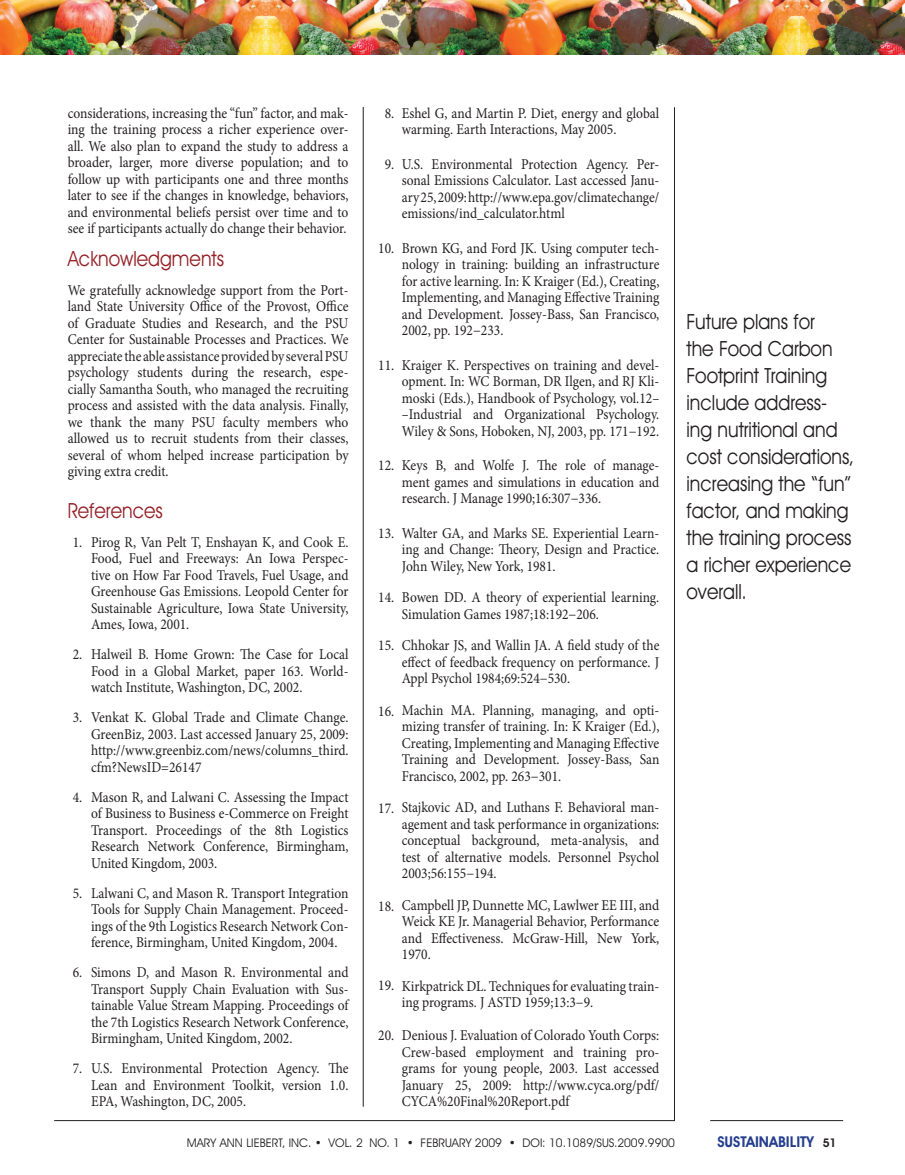
<style>
.page{position:relative;width:905px;height:1175px;background:#fff}
.page>*{position:absolute;margin:0;border:0;box-sizing:border-box;transform-origin:0 0}
.t1{font:21px/27px "Avant Garde IT Cby BT";color:#231f20;scale:.9 1}
.t2{font:21px "Avant Garde IT Cby BT";color:#952127;scale:.9 1}
.t3{font:15px/16.5px "Minion Pro";color:#231f20;text-align:justify;scale:.9 1}
.t4{font:600 15px "Avant Garde IT Cby BT";color:#253f8e}
.t5{font:12px "Avant Garde IT Cby BT";color:#231f20}
.s1{font-size:12px;color:#231f20}
</style>
<div class="page">
<hr style="left:674px;top:107px;width:1px;height:1014px;background:#231f20">
<hr style="left:54px;top:1120px;width:621px;height:1px;background:#231f20">
<hr style="left:710px;top:1120px;width:133px;height:1px;background:#231f20">
<hr style="left:363px;top:107px;width:1px;height:1000px;background:#231f20">
<img style="left:0;top:0;width:905px;height:54px">
<p class="t3" style="left:68px;top:105px;width:314px">considerations, increasing the “fun” factor, and mak&shy;ing the training process a richer experience over&shy;all. We also plan to expand the study to address a broader, larger, more diverse population; and to follow up with participants one and three months later to see if the changes in knowledge, behaviors, and environmental beliefs persist over time and to see if participants actually do change their behavior.</p>
<h1 class="t2" style="left:68px;top:246px;width:175px">Acknowledgments</h1>
<p class="t3" style="left:68px;top:282px;width:314px">We gratefully acknowledge support from the Port&shy;land State University Office of the Provost, Office of Graduate Studies and Research, and the PSU Center for Sustainable Processes and Practices. We appreciate the able assistance provided by several PSU psychology students during the research, espe&shy;cially Samantha South, who managed the recruiting process and assisted with the data analysis. Finally, we thank the many PSU faculty members who allowed us to recruit students from their classes, several of whom helped increase participation by giving extra credit.</p>
<h1 class="t2" style="left:68px;top:498px;width:107px">References</h1>
<p class="t3" style="left:91px;top:534px;width:288px">Pirog R, Van Pelt T, Enshayan K, and Cook E.<br>Food, Fuel and Freeways: An Iowa Perspec&shy;tive on How Far Food Travels, Fuel Usage, and Greenhouse Gas Emissions. Leopold Center for Sustainable Agriculture, Iowa State University, Ames, Iowa, 2001.</p>
<p class="t3" style="left:91px;top:646px;width:288px">Halweil B. Home Grown: The Case for Local Food in a Global Market, paper 163. World&shy;watch Institute, Washington, DC, 2002.</p>
<p class="t3" style="left:91px;top:709px;width:288px">Venkat K. Global Trade and Climate Change.<br>GreenBiz, 2003. Last accessed January 25, 2009: http://www.greenbiz.com/news/columns_third. cfm?NewsID=26147</p>
<p class="t3" style="left:91px;top:789px;width:288px">Mason R, and Lalwani C. Assessing the Impact of Business to Business e-Commerce on Freight Transport. Proceedings of the 8th Logistics Research Network Conference, Birmingham, United Kingdom, 2003.</p>
<p class="t3" style="left:91px;top:885px;width:288px">Lalwani C, and Mason R. Transport Integration Tools for Supply Chain Management. Proceed&shy;ings of the 9th Logistics Research Network Con&shy;ference, Birmingham, United Kingdom, 2004.</p>
<p class="t3" style="left:91px;top:964px;width:288px">Simons D, and Mason R. Environmental and Transport Supply Chain Evaluation with Sus&shy;tainable Value Stream Mapping. Proceedings of the 7th Logistics Research Network Conference, Birmingham, United Kingdom, 2002.</p>
<p class="t3" style="left:91px;top:1060px;width:288px">U.S. Environmental Protection Agency. The Lean and Environment Toolkit, version 1.0.<br>EPA, Washington, DC, 2005.</p>
<p class="t3" style="left:73px;top:534px;width:12px">1.</p>
<p class="t3" style="left:73px;top:646px;width:12px">2.</p>
<p class="t3" style="left:73px;top:709px;width:12px">3.</p>
<p class="t3" style="left:73px;top:789px;width:12px">4.</p>
<p class="t3" style="left:73px;top:885px;width:12px">5.</p>
<p class="t3" style="left:73px;top:964px;width:12px">6.</p>
<p class="t3" style="left:73px;top:1060px;width:12px">7.</p>
<p class="t3" style="left:385px;top:105px;width:12px">8.</p>
<p class="t3" style="left:385px;top:156px;width:12px">9.</p>
<p class="t3" style="left:378px;top:240px;width:19px">10.</p>
<p class="t3" style="left:378px;top:357px;width:19px">11.</p>
<p class="t3" style="left:378px;top:457px;width:19px">12.</p>
<p class="t3" style="left:378px;top:525px;width:19px">13.</p>
<p class="t3" style="left:378px;top:589px;width:19px">14.</p>
<p class="t3" style="left:378px;top:637px;width:19px">15.</p>
<p class="t3" style="left:378px;top:703px;width:19px">16.</p>
<p class="t3" style="left:378px;top:800px;width:19px">17.</p>
<p class="t3" style="left:378px;top:898px;width:19px">18.</p>
<p class="t3" style="left:378px;top:977px;width:19px">19.</p>
<p class="t3" style="left:378px;top:1027px;width:19px">20.</p>
<p class="t3" style="left:402px;top:105px;width:288px">Eshel G, and Martin P. Diet, energy and global warming. Earth Interactions, May 2005.</p>
<p class="t3" style="left:402px;top:156px;width:288px">U.S. Environmental Protection Agency. Per&shy;sonal Emissions Calculator. Last accessed Janu&shy;ary 25, 2009: http://www.epa.gov/climatechange/ emissions/ind_calculator.html</p>
<p class="t3" style="left:402px;top:240px;width:288px">Brown KG, and Ford JK. Using computer tech&shy;nology in training: building an infrastructure for active learning. In: K Kraiger (Ed.), Creating, Implementing, and Managing Effective Training and Development. Jossey-Bass, San Francisco, 2002, pp. 192−233.</p>
<p class="t3" style="left:402px;top:357px;width:288px">Kraiger K. Perspectives on training and devel&shy;opment. In: WC Borman, DR Ilgen, and RJ Kli&shy;moski (Eds.), Handbook of Psychology, vol.12– –Industrial and Organizational Psychology.<br>Wiley &amp; Sons, Hoboken, NJ, 2003, pp. 171−192.</p>
<p class="t3" style="left:402px;top:457px;width:288px">Keys B, and Wolfe J. The role of manage&shy;ment games and simulations in education and research. J Manage 1990;16:307−336.</p>
<p class="t3" style="left:402px;top:525px;width:288px">Walter GA, and Marks SE. Experiential Learn&shy;ing and Change: Theory, Design and Practice.<br>John Wiley, New York, 1981.</p>
<p class="t3" style="left:402px;top:589px;width:288px">Bowen DD. A theory of experiential learning.<br>Simulation Games 1987;18:192−206.</p>
<p class="t3" style="left:402px;top:637px;width:288px">Chhokar JS, and Wallin JA. A field study of the effect of feedback frequency on performance. J Appl Psychol 1984;69:524−530.</p>
<p class="t3" style="left:402px;top:702px;width:288px">Machin MA. Planning, managing, and opti&shy;mizing transfer of training. In: K Kraiger (Ed.), Creating, Implementing and Managing Effective Training and Development. Jossey-Bass, San Francisco, 2002, pp. 263−301.</p>
<p class="t3" style="left:402px;top:799px;width:288px">Stajkovic AD, and Luthans F. Behavioral man&shy;agement and task performance in organizations: conceptual background, meta-analysis, and test of alternative models. Personnel Psychol 2003;56:155−194.</p>
<p class="t3" style="left:402px;top:897px;width:288px">Campbell JP, Dunnette MC, Lawlwer EE III, and Weick KE Jr. Managerial Behavior, Performance and Effectiveness. McGraw-Hill, New York, 1970.</p>
<p class="t3" style="left:402px;top:978px;width:288px">Kirkpatrick DL. Techniques for evaluating train&shy;ing programs. J ASTD 1959;13:3−9.</p>
<p class="t3" style="left:402px;top:1027px;width:288px">Denious J. Evaluation of Colorado Youth Corps:<br>Crew-based employment and training pro&shy;grams for young people, 2003. Last accessed January 25, 2009: http://www.cyca.org/pdf/ CYCA%20Final%20Report.pdf</p>
<h1 class="t1" style="left:686px;top:308px;width:188px">Future plans for<br>the Food Carbon<br>Footprint Training include address&shy;ing nutritional and cost considerations, increasing the “fun” factor, and making the training process a richer experience overall.</h1>
<p class="t5" style="left:187px;top:1135px;width:490px">MARY ANN LIEBERT, INC. • VOL. 2 NO. 1 • FEBRUARY 2009 • DOI: 10.1089/SUS.2009.9900</p>
<p class="t4" style="left:717px;top:1133px;width:121px">SUSTAINABILITY <span class="s1">51</span></p>
</div>
